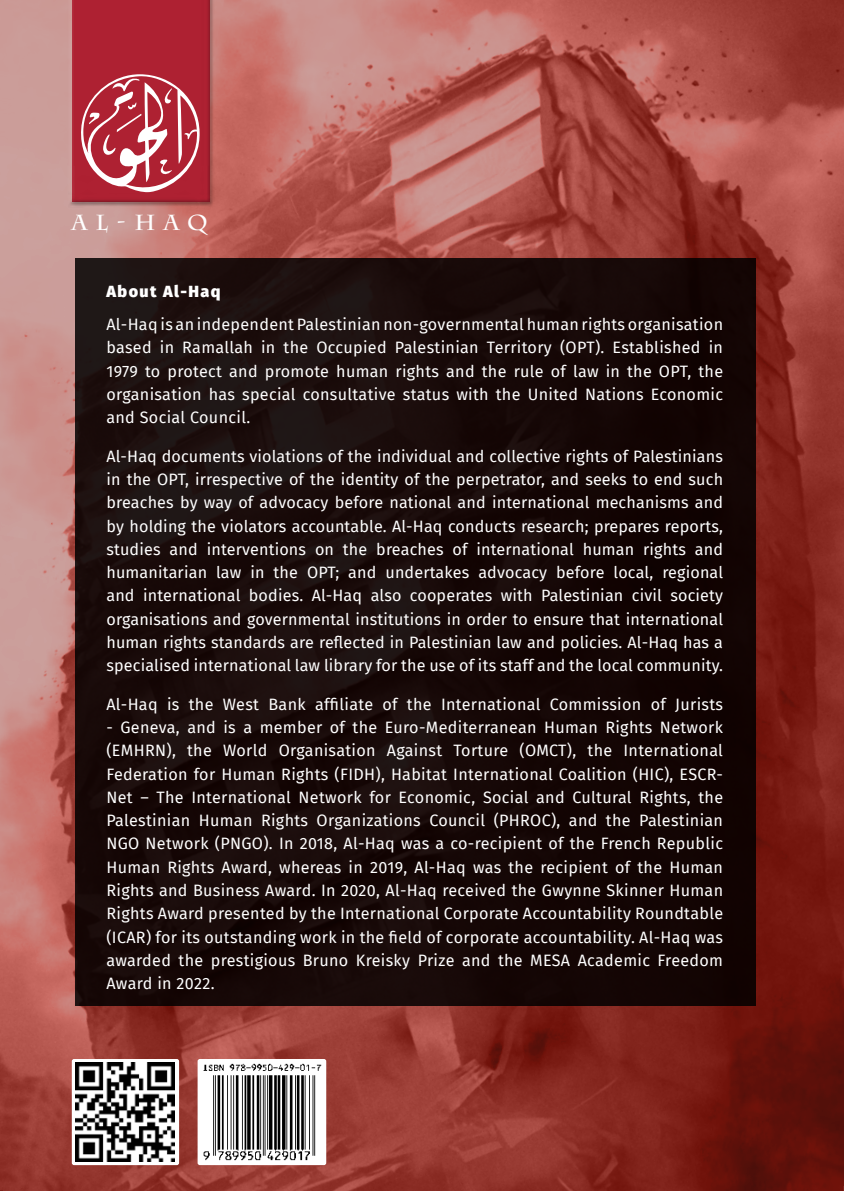
<style>
.page{position:relative;width:844px;height:1191px;background:#fff}
.page>*{position:absolute;margin:0;border:0;box-sizing:border-box;transform-origin:0 0}
.t1{font:700 21.7px "Charlemagne Std";color:#fff}
.t2{font:16.1px/23.3px "Fira Sans";letter-spacing:.02em;color:#fff;text-align:justify}
.t3{font:800 16.1px "Fira Sans";letter-spacing:.09em;color:#fff}
</style>
<div class="page">
<img style="left:0;top:0;width:843px;height:1191px">
<div style="left:75px;top:258px;width:680px;height:747px;background:linear-gradient(to right,#1c0f0e,#120402)"></div>
<div style="left:68px;top:0;width:147px;height:207px;background:#000;opacity:.35"></div>
<svg style="left:78px;top:74px;width:122px;height:123px"></svg>
<div style="left:197px;top:1059px;width:129px;height:106px;background:#fff;border-radius:2px"></div>
<div style="left:72px;top:1059px;width:107px;height:106px;background:#fff;border-radius:2px"></div>
<img style="left:75px;top:1062px;width:99px;height:99px">
<img style="left:203px;top:1063px;width:119px;height:97px">
<h1 class="t1" style="left:72px;top:210px;width:137px">AL-HAQ</h1>
<p class="t3" style="left:106px;top:277px;width:115px">About Al-Haq</p>
<p class="t2" style="left:106px;top:312px;width:618px">Al-Haq is an independent Palestinian non-governmental human rights organisation based in Ramallah in the Occupied Palestinian Territory (OPT). Established in 1979 to protect and promote human rights and the rule of law in the OPT, the organisation has special consultative status with the United Nations Economic and Social Council.</p>
<p class="t2" style="left:106px;top:444px;width:618px">Al-Haq documents violations of the individual and collective rights of Palestinians in the OPT, irrespective of the identity of the perpetrator, and seeks to end such breaches by way of advocacy before national and international mechanisms and by holding the violators accountable. Al-Haq conducts research; prepares reports, studies and interventions on the breaches of international human rights and humanitarian law in the OPT; and undertakes advocacy before local, regional and international bodies. Al-Haq also cooperates with Palestinian civil society organisations and governmental institutions in order to ensure that international human rights standards are reflected in Palestinian law and policies. Al-Haq has a specialised international law library for the use of its staff and the local community.</p>
<p class="t2" style="left:106px;top:692px;width:618px">Al-Haq is the West Bank affiliate of the International Commission of Jurists</p>
<p class="t2" style="left:106px;top:715px;width:618px">- Geneva, and is a member of the Euro-Mediterranean Human Rights Network (EMHRN), the World Organisation Against Torture (OMCT), the International Federation for Human Rights (FIDH), Habitat International Coalition (HIC), ESCR-Net – The International Network for Economic, Social and Cultural Rights, the Palestinian Human Rights Organizations Council (PHROC), and the Palestinian NGO Network (PNGO). In 2018, Al-Haq was a co-recipient of the French Republic Human Rights Award, whereas in 2019, Al-Haq was the recipient of the Human Rights and Business Award. In 2020, Al-Haq received the Gwynne Skinner Human Rights Award presented by the International Corporate Accountability Roundtable (ICAR) for its outstanding work in the field of corporate accountability. Al-Haq was awarded the prestigious Bruno Kreisky Prize and the MESA Academic Freedom Award in 2022.</p>
</div>
